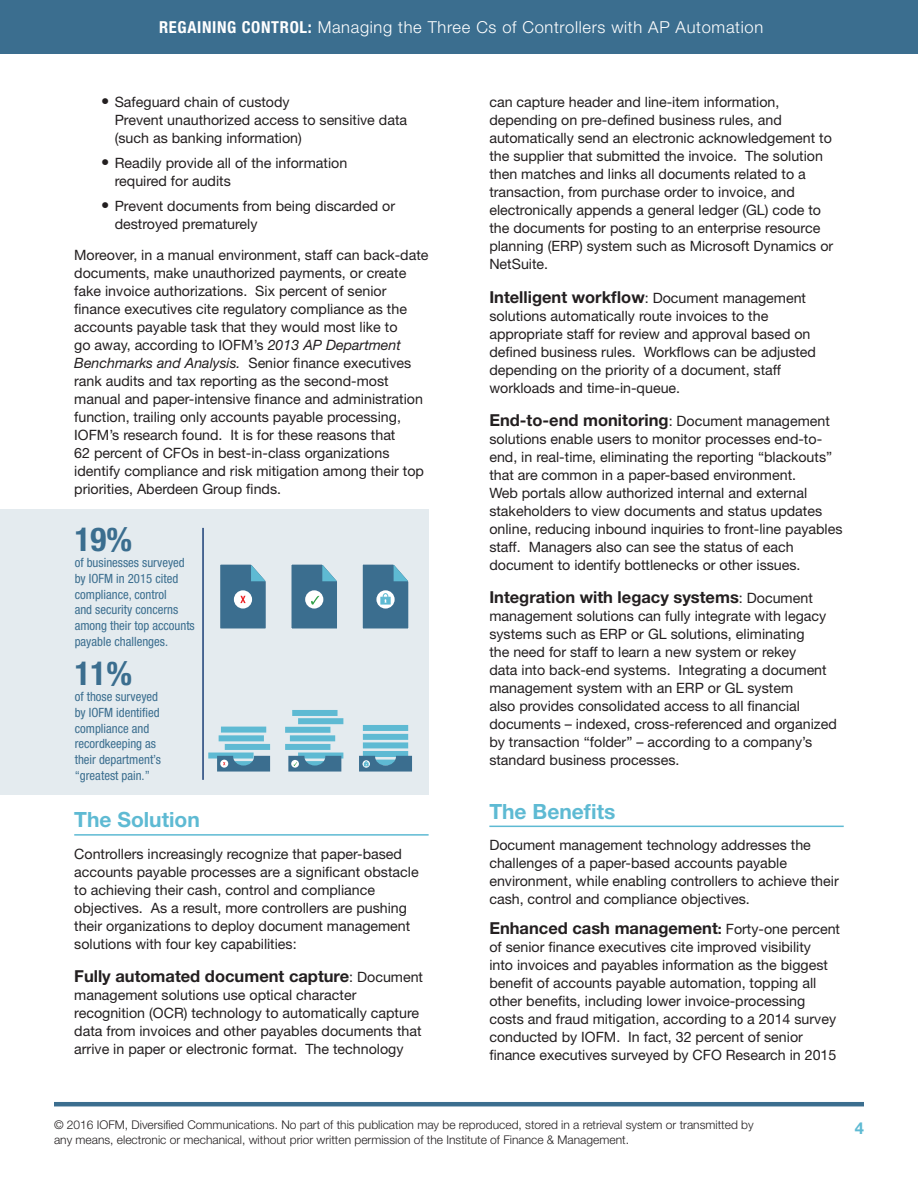
<style>
.page{position:relative;width:918px;height:1188px;background:#fff}
.page>*{position:absolute;margin:0;border:0;box-sizing:border-box;transform-origin:0 0}
.Sidebar_Text{font:700 condensed 33px "Helvetica Neue LT Std";color:#3b6e8f}
.Paragraph_Header{font:700 21px "Helvetica Neue LT Std";color:#5ebad3}
._1st_sentence_bold{font:700 16.5px "Helvetica Neue LT Std";color:#231f20}
.t1{font:300 16.5px "Helvetica Neue LT Std";letter-spacing:.04em;color:#fff}
.t2{font:700 16.5px "Helvetica Neue LT Std";color:#5ebad3}
._1st_sentence_bold-2{font:14.25px/18px "Helvetica Neue LT Std";color:#231f20}
.Body{font:14.25px/18px "Helvetica Neue LT Std";color:#231f20}
.Sidebar_Text-2{font:condensed 12.75px/15.8px "Helvetica Neue LT Std";color:#3b6e8f}
.t3{font:300 12px/15px "Helvetica Neue LT Std";color:#231f20}
.s1{font-weight:700;font-stretch:condensed}
.s2{font-weight:700;font-size:16.5px}
.s3{font-style:italic}
.s4{font-weight:400;font-size:14.25px}
.s5{font-size:14.25px}
</style>
<div class="page">
<div style="left:0;top:0;width:918px;height:54px;background:#3b6e8f"></div>
<hr style="left:54px;top:1102px;width:810px;height:4px;background:#3b6e8f">
<hr style="left:74px;top:834px;width:355px;height:2px;background:#5ebad3">
<hr style="left:489px;top:826px;width:355px;height:1px;background:#5ebad3">
<div style="left:0;top:510px;width:429px;height:285px;background:#e4ebef"></div>
<svg style="left:362px;top:564px;width:47px;height:65px;background:#5786a2"></svg>
<div style="left:363px;top:725px;width:45px;height:6px;background:#5ebad3"></div>
<div style="left:363px;top:751px;width:45px;height:6px;background:#5ebad3"></div>
<div style="left:363px;top:734px;width:45px;height:6px;background:#5ebad3"></div>
<div style="left:363px;top:742px;width:45px;height:6px;background:#5ebad3"></div>
<svg style="left:359px;top:756px;width:53px;height:16px"></svg>
<svg style="left:220px;top:564px;width:46px;height:65px;background:#5884a0"></svg>
<svg style="left:291px;top:564px;width:46px;height:65px;background:#5785a0"></svg>
<div style="left:292px;top:710px;width:46px;height:6px;background:#5ebad3"></div>
<div style="left:221px;top:727px;width:45px;height:6px;background:#5ebad3"></div>
<svg style="left:298px;top:753px;width:45px;height:6px"></svg>
<svg style="left:208px;top:753px;width:46px;height:6px"></svg>
<div style="left:285px;top:744px;width:45px;height:6px;background:#5ebad3"></div>
<div style="left:225px;top:744px;width:45px;height:6px;background:#5ebad3"></div>
<div style="left:290px;top:735px;width:45px;height:6px;background:#5ebad3"></div>
<div style="left:219px;top:735px;width:45px;height:6px;background:#5ebad3"></div>
<div style="left:285px;top:727px;width:45px;height:6px;background:#5ebad3"></div>
<div style="left:298px;top:718px;width:45px;height:6px;background:#5ebad3"></div>
<svg style="left:217px;top:756px;width:53px;height:16px"></svg>
<svg style="left:288px;top:756px;width:53px;height:16px"></svg>
<hr style="left:202px;top:528px;width:2px;height:252px;background:#1b3f77">
<p class="t1" style="left:159px;top:17px;width:606px"><span class="s1">REGAINING CONTROL:</span> Managing the Three Cs of Controllers with AP Automation</p>
<p class="Body" style="left:115px;top:93px;width:294px;text-indent:-14px"><span class="s2">•</span> Safeguard chain of custody<br>Prevent unauthorized access to sensitive data (such as banking information)</p>
<p class="Body" style="left:115px;top:154px;width:234px;text-indent:-14px"><span class="s2">•</span> Readily provide all of the information required for audits</p>
<p class="Body" style="left:115px;top:197px;width:282px;text-indent:-14px"><span class="s2">•</span> Prevent documents from being discarded or destroyed prematurely</p>
<p class="Body" style="left:74px;top:246px;width:356px">Moreover, in a manual environment, staff can back-date documents, make unauthorized payments, or create fake invoice authorizations. Six percent of senior finance executives cite regulatory compliance as the accounts payable task that they would most like to<br>go away, according to IOFM’s <span class="s3">2013 AP Department Benchmarks and Analysis.</span> Senior finance executives rank audits and tax reporting as the second-most manual and paper-intensive finance and administration function, trailing only accounts payable processing, IOFM’s research found. It is for these reasons that<br>62 percent of CFOs in best-in-class organizations identify compliance and risk mitigation among their top priorities, Aberdeen Group finds.</p>
<p class="Sidebar_Text" style="left:75px;top:520px;width:59px">19%</p>
<p class="Sidebar_Text-2" style="left:75px;top:555px;width:122px">of businesses surveyed by IOFM in 2015 cited compliance, control<br>and security concerns among their top accounts payable challenges.</p>
<p class="Sidebar_Text" style="left:75px;top:654px;width:59px">11%</p>
<p class="Sidebar_Text-2" style="left:75px;top:689px;width:88px">of those surveyed by IOFM identified compliance and recordkeeping as their department’s “greatest pain.”</p>
<p class="Paragraph_Header" style="left:74px;top:807px;width:127px">The Solution</p>
<p class="Body" style="left:74px;top:845px;width:346px">Controllers increasingly recognize that paper-based accounts payable processes are a significant obstacle to achieving their cash, control and compliance objectives. As a result, more controllers are pushing their organizations to deploy document management solutions with four key capabilities:</p>
<p class="_1st_sentence_bold" style="left:74px;top:966px;width:350px">Fully automated document capture<span class="s4">: Document</span></p>
<p class="_1st_sentence_bold-2" style="left:74px;top:986px;width:349px">management solutions use optical character recognition (OCR) technology to automatically capture data from invoices and other payables documents that arrive in paper or electronic format. The technology</p>
<p class="_1st_sentence_bold-2" style="left:489px;top:93px;width:345px">can capture header and line-item information, depending on pre-defined business rules, and automatically send an electronic acknowledgement to the supplier that submitted the invoice. The solution then matches and links all documents related to a transaction, from purchase order to invoice, and electronically appends a general ledger (GL) code to the documents for posting to an enterprise resource planning (ERP) system such as Microsoft Dynamics or NetSuite.</p>
<p class="_1st_sentence_bold" style="left:489px;top:287px;width:318px">Intelligent workflow<span class="s4">: Document management</span></p>
<p class="_1st_sentence_bold-2" style="left:489px;top:306px;width:328px">solutions automatically route invoices to the appropriate staff for review and approval based on defined business rules. Workflows can be adjusted depending on the priority of a document, staff workloads and time-in-queue.</p>
<p class="_1st_sentence_bold" style="left:489px;top:410px;width:342px">End-to-end monitoring<span class="s4">: Document management</span></p>
<p class="_1st_sentence_bold-2" style="left:489px;top:430px;width:355px">solutions enable users to monitor processes end-to&shy;end, in real-time, eliminating the reporting “blackouts” that are common in a paper-based environment.<br>Web portals allow authorized internal and external stakeholders to view documents and status updates online, reducing inbound inquiries to front-line payables staff. Managers also can see the status of each document to identify bottlenecks or other issues.</p>
<p class="_1st_sentence_bold" style="left:489px;top:587px;width:325px">Integration with legacy systems<span class="s4">: Document</span></p>
<p class="_1st_sentence_bold-2" style="left:489px;top:607px;width:349px">management solutions can fully integrate with legacy systems such as ERP or GL solutions, eliminating<br>the need for staff to learn a new system or rekey<br>data into back-end systems. Integrating a document management system with an ERP or GL system<br>also provides consolidated access to all financial documents – indexed, cross-referenced and organized by transaction “folder” – according to a company’s standard business processes.</p>
<p class="Paragraph_Header" style="left:489px;top:798px;width:128px">The Benefits</p>
<p class="Body" style="left:489px;top:836px;width:351px">Document management technology addresses the challenges of a paper-based accounts payable environment, while enabling controllers to achieve their cash, control and compliance objectives.</p>
<p class="_1st_sentence_bold" style="left:489px;top:918px;width:352px">Enhanced cash management<span class="s5">:</span> <span class="s4">Forty-one percent</span></p>
<p class="_1st_sentence_bold-2" style="left:489px;top:938px;width:349px">of senior finance executives cite improved visibility into invoices and payables information as the biggest benefit of accounts payable automation, topping all other benefits, including lower invoice-processing costs and fraud mitigation, according to a 2014 survey conducted by IOFM. In fact, 32 percent of senior finance executives surveyed by CFO Research in 2015</p>
<p class="t3" style="left:54px;top:1117px;width:701px">© 2016 IOFM, Diversified Communications. No part of this publication may be reproduced, stored in a retrieval system or transmitted by any means, electronic or mechanical, without prior written permission of the Institute of Finance &amp; Management.</p>
<p class="t2" style="left:855px;top:1118px;width:11px">4</p>
</div>
